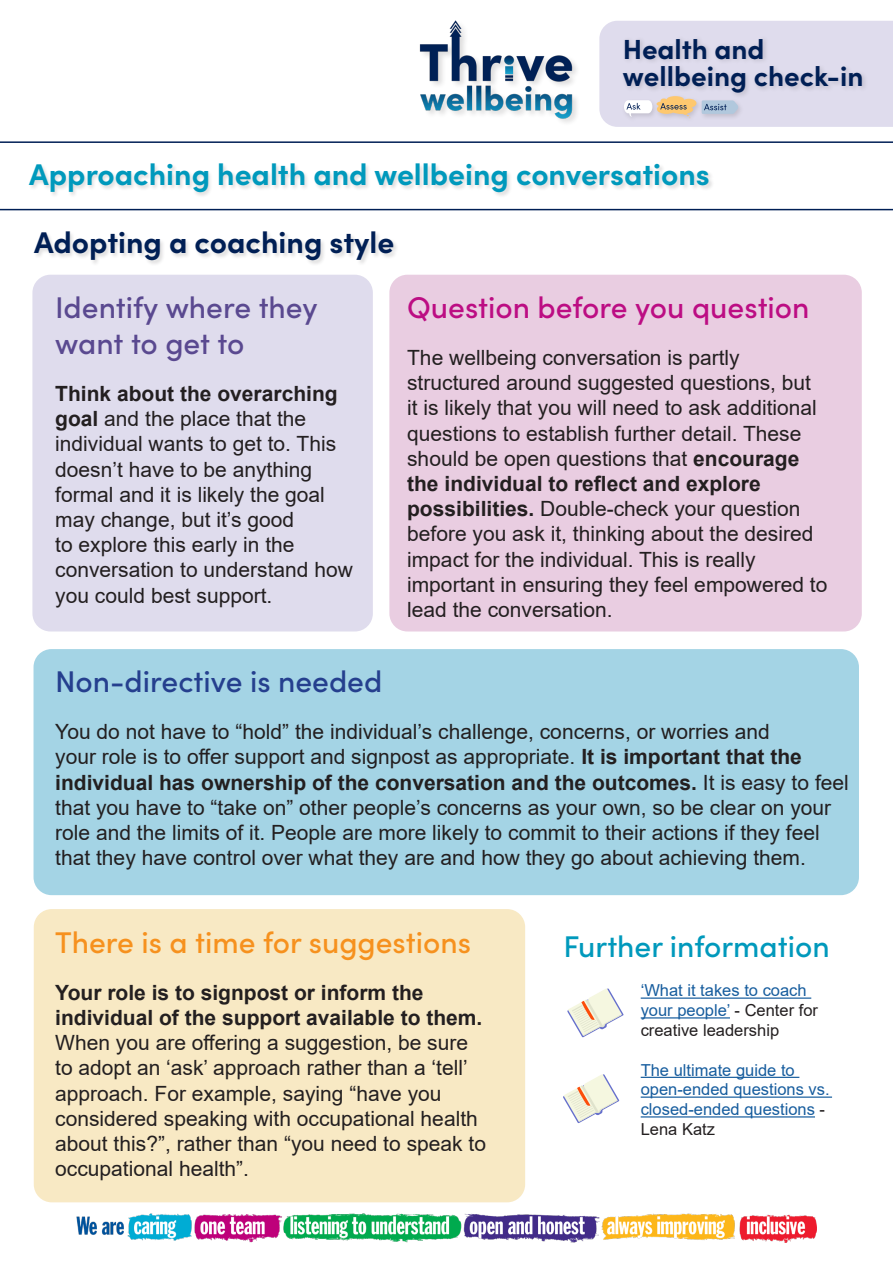
<style>
.page{position:relative;width:893px;height:1263px;background:#fff}
.page>*{position:absolute;margin:0;border:0;box-sizing:border-box;transform-origin:0 0}
.t1{font:700 30px "Sofia Pro";color:#0099bc}
.t2{font:500 30px/36px "Sofia Pro";color:#5a4990}
.t3{font:500 30px "Sofia Pro";color:#f6911e}
.t4{font:500 30px "Sofia Pro";color:#bc0d83}
.t5{font:700 30px "Sofia Pro";color:#001f55}
.t6{font:500 30px "Sofia Pro";color:#253f8e}
.t7{font:500 30px "Sofia Pro";color:#0099bc}
.t8{font:700 27.6px/27.6px "Sofia Pro";color:#001f55}
.t9{font:21px/25.2px "Arial";color:#231f20}
.t10{font:16.5px/19.8px "Arial";color:#175d9e}
.s1{font-weight:700}
.s2{color:#231f20}
</style>
<div class="page">
<div style="left:32px;top:275px;width:341px;height:356px;background:#dfdced;border-radius:18px"></div>
<div style="left:389px;top:275px;width:473px;height:356px;background:#e9cde1;border-radius:18px"></div>
<div style="left:34px;top:649px;width:825px;height:246px;background:#a4d4e5;border-radius:18px"></div>
<div style="left:34px;top:909px;width:491px;height:293px;background:#f8e9c4;border-radius:18px"></div>
<svg style="left:0;top:141px;width:893px;height:69px"></svg>
<img style="left:77px;top:1214px;width:739px;height:29px">
<svg style="left:599px;top:21px;width:294px;height:106px;background:#dbd8e6"></svg>
<div style="left:419px;top:20px;width:161px;height:107px;background:#231f20;opacity:.15"></div>
<img style="left:419px;top:20px;width:156px;height:107px">
<div style="left:29px;top:163px;width:685px;height:36px;background:#231f20;opacity:.15"></div>
<div style="left:33px;top:231px;width:366px;height:35px;background:#231f20;opacity:.15"></div>
<hr style="left:641px;top:997px;width:170px;height:2px;background:#175d9e">
<hr style="left:641px;top:1017px;width:89px;height:1px;background:#175d9e">
<hr style="left:641px;top:1077px;width:158px;height:1px;background:#175d9e">
<hr style="left:641px;top:1096px;width:191px;height:2px;background:#175d9e">
<hr style="left:641px;top:1116px;width:174px;height:1px;background:#175d9e">
<svg style="left:567px;top:988px;width:57px;height:49px"></svg>
<svg style="left:563px;top:1074px;width:56px;height:49px"></svg>
<h2 class="t8" style="left:623px;top:33px;width:242px">Health and wellbeing check-in</h2>
<p class="t1" style="left:29px;top:152px;width:682px">Approaching health and wellbeing conversations</p>
<p class="t5" style="left:34px;top:219px;width:362px">Adopting a coaching style</p>
<p class="t2" style="left:55px;top:288px;width:264px">Identify where they want to get to</p>
<p class="t9" style="left:55px;top:381px;width:299px"><span class="s1">Think about the overarching goal</span> and the place that the individual wants to get to. This doesn’t have to be anything formal and it is likely the goal may change, but it’s good<br>to explore this early in the conversation to understand how you could best support.</p>
<p class="t4" style="left:407px;top:285px;width:404px">Question before you question</p>
<p class="t9" style="left:407px;top:345px;width:422px">The wellbeing conversation is partly structured around suggested questions, but<br>it is likely that you will need to ask additional questions to establish further detail. These should be open questions that <span class="s1">encourage the individual to reflect and explore possibilities.</span> Double-check your question before you ask it, thinking about the desired impact for the individual. This is really important in ensuring they feel empowered to lead the conversation.</p>
<p class="t6" style="left:55px;top:660px;width:329px">Non-directive is needed</p>
<p class="t9" style="left:55px;top:719px;width:795px">You do not have to “hold” the individual’s challenge, concerns, or worries and<br>your role is to offer support and signpost as appropriate. <span class="s1">It is important that the individual has ownership of the conversation and the outcomes.</span> It is easy to feel that you have to “take on” other people’s concerns as your own, so be clear on your role and the limits of it. People are more likely to commit to their actions if they feel that they have control over what they are and how they go about achieving them.</p>
<p class="t3" style="left:55px;top:920px;width:417px">There is a time for suggestions</p>
<p class="t9" style="left:55px;top:980px;width:432px"><span class="s1">Your role is to signpost or inform the individual of the support available to them.<br></span>When you are offering a suggestion, be sure to adopt an ‘ask’ approach rather than a ‘tell’ approach. For example, saying “have you considered speaking with occupational health about this?”, rather than “you need to speak to occupational health”.</p>
<p class="t10" style="left:641px;top:980px;width:179px">‘What it takes to coach your people’ <span class="s2">- Center for creative leadership</span></p>
<p class="t7" style="left:563px;top:925px;width:268px">Further information</p>
<p class="t10" style="left:641px;top:1060px;width:190px">The ultimate guide to open-ended questions vs. closed-ended questions <span class="s2">-<br>Lena Katz</span></p>
</div>
